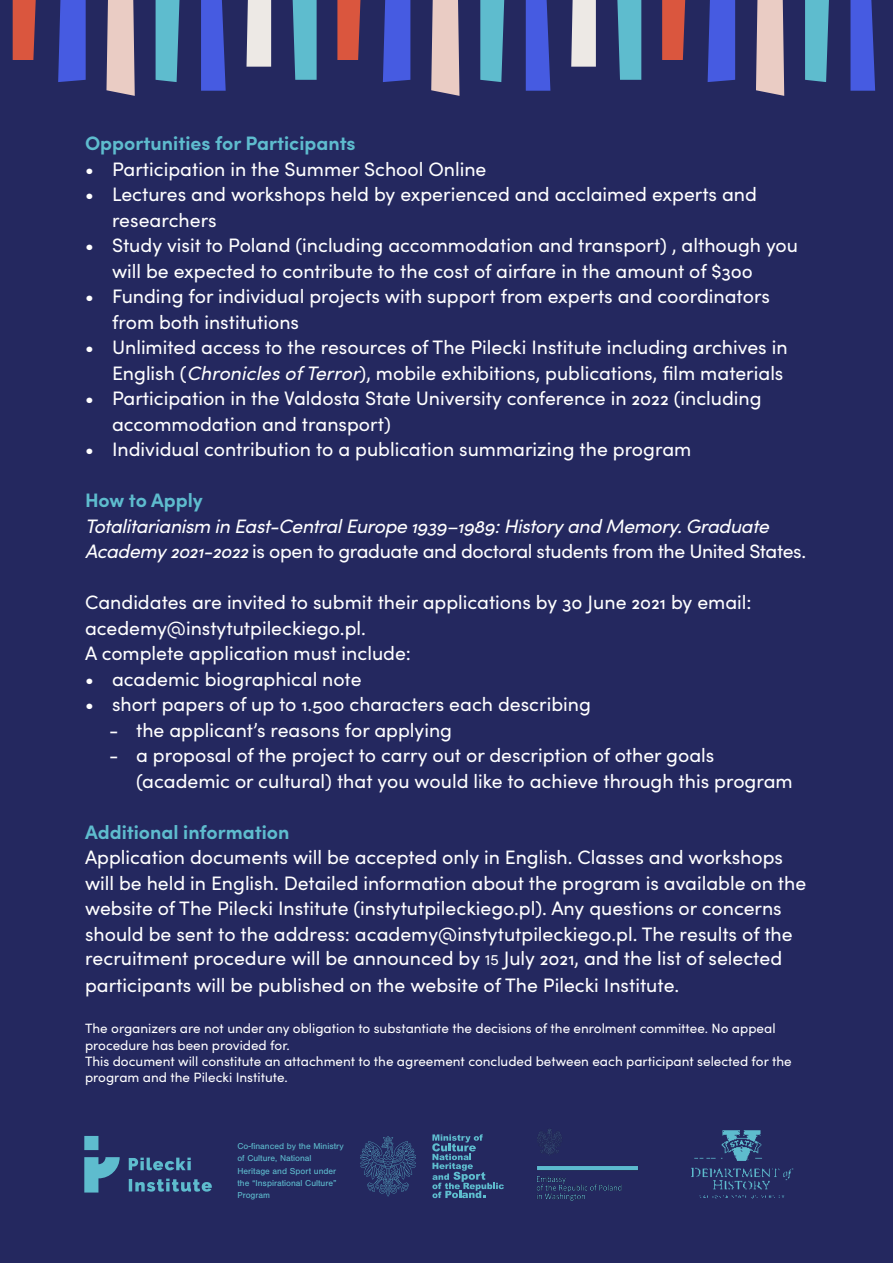
<style>
.page{position:relative;width:893px;height:1263px;background:#24285f}
.page>*{position:absolute;margin:0;border:0;box-sizing:border-box;transform-origin:0 0}
.t1{font:19.5px/25.5px "Sofia Pro";color:#fff}
.t2{font:italic 19.5px/25.5px "Sofia Pro";letter-spacing:-.02em;color:#fff}
.t3{font:700 19.5px "Sofia Pro";color:#5ebcce}
.t4{font:13.5px/16.2px "Sofia Pro";color:#fff}
.t5{font:8.85px/12.3px "Nimbus San";color:#5ebcce}
.s1{font-style:italic}
.s2{font-style:normal}
.s3{font-size:15px}
.s4{font-style:inherit}
</style>
<div class="page">
<svg style="left:156px;top:0;width:23px;height:82px;background:#5ab3c7"></svg>
<svg style="left:13px;top:0;width:23px;height:60px"></svg>
<svg style="left:106px;top:0;width:29px;height:96px;background:#d5bab9"></svg>
<svg style="left:246px;top:0;width:25px;height:67px;background:#e2dedd"></svg>
<svg style="left:58px;top:0;width:28px;height:82px;background:#4357d7"></svg>
<svg style="left:201px;top:0;width:25px;height:91px;background:#4256d4"></svg>
<svg style="left:617px;top:0;width:24px;height:80px;background:#59b1c5"></svg>
<svg style="left:805px;top:0;width:24px;height:82px;background:#59b0c5"></svg>
<svg style="left:662px;top:0;width:23px;height:60px"></svg>
<svg style="left:756px;top:0;width:28px;height:96px;background:#dbbfbc"></svg>
<div style="left:708px;top:0;width:27px;height:82px;background:#465be1"></div>
<svg style="left:850px;top:0;width:25px;height:91px;background:#4256d4"></svg>
<svg style="left:293px;top:0;width:24px;height:80px;background:#5ab3c7"></svg>
<svg style="left:480px;top:0;width:24px;height:82px;background:#59b0c5"></svg>
<svg style="left:337px;top:0;width:23px;height:60px"></svg>
<svg style="left:431px;top:0;width:28px;height:96px;background:#dbbfbc"></svg>
<svg style="left:571px;top:0;width:25px;height:67px;background:#e3e0de"></svg>
<svg style="left:383px;top:0;width:27px;height:82px;background:#4458da"></svg>
<svg style="left:526px;top:0;width:24px;height:91px;background:#4357d8"></svg>
<svg style="left:360px;top:1136px;width:56px;height:60px"></svg>
<svg style="left:432px;top:1134px;width:72px;height:64px"></svg>
<svg style="left:129px;top:1178px;width:83px;height:14px"></svg>
<svg style="left:129px;top:1157px;width:62px;height:13px"></svg>
<svg style="left:84px;top:1136px;width:36px;height:56px"></svg>
<img style="left:691px;top:1130px;width:103px;height:69px">
<img style="left:536px;top:1129px;width:102px;height:72px">
<p class="t3" style="left:85px;top:128px;width:272px">Opportunities for Participants</p>
<p class="t1" style="left:85px;top:155px;width:403px">• Participation in the Summer School Online</p>
<p class="t1" style="left:112px;top:180px;width:646px;text-indent:-27px">• Lectures and workshops held by experienced and acclaimed experts and researchers</p>
<p class="t1" style="left:112px;top:231px;width:687px;text-indent:-27px">• Study visit to Poland (including accommodation and transport) , although you will be expected to contribute to the cost of airfare in the amount of $300</p>
<p class="t1" style="left:112px;top:282px;width:659px;text-indent:-27px">• Funding for individual projects with support from experts and coordinators from both institutions</p>
<p class="t1" style="left:85px;top:333px;width:704px;text-align:right">• Unlimited access to the resources of The Pilecki Institute including archives in<br>English (<span class="s1">Chronicles of Terror</span>), mobile exhibitions, publications, film materials</p>
<p class="t1" style="left:112px;top:384px;width:651px;text-indent:-27px">• Participation in the Valdosta State University conference in 2022 (including accommodation and transport)</p>
<p class="t1" style="left:85px;top:435px;width:608px">• Individual contribution to a publication summarizing the program</p>
<p class="t3" style="left:85px;top:485px;width:119px">How to Apply</p>
<p class="t2" style="left:85px;top:512px;width:723px">Totalitarianism in East-Central Europe 1939–1989: History and Memory. Graduate<br>Academy 2021-2022 <span class="s2">is open to graduate and doctoral students from the United States.</span></p>
<p class="t1" style="left:85px;top:588px;width:668px">Candidates are invited to submit their applications by 30 June 2021 by email: acedemy@instytutpileckiego.pl.<br>A complete application must include:</p>
<p class="t1" style="left:85px;top:665px;width:278px">• academic biographical note</p>
<p class="t1" style="left:85px;top:690px;width:507px">• short papers of up to 1.500 characters each describing</p>
<p class="t1" style="left:109px;top:716px;width:345px">- the applicant’s reasons for applying</p>
<p class="t1" style="left:136px;top:741px;width:658px;text-indent:-27px">- a proposal of the project to carry out or description of other goals (academic or cultural) that you would like to achieve through this program</p>
<p class="t3" style="left:85px;top:817px;width:206px">Additional information</p>
<p class="t1" style="left:85px;top:844px;width:723px;line-height:25px">Application documents will be accepted only in English. Classes and workshops will be held in English. Detailed information about the program is available on the website of The Pilecki Institute (instytutpileckiego.pl). Any questions or concerns should be sent to the address: academy@instytutpileckiego.pl. The results of the recruitment procedure will be announced by <span class="s3">15</span> J<span class="s4">ul</span>y 2021, and the list of selected</p>
<p class="t1" style="left:85px;top:971px;width:596px">participants will be published on the website of The Pilecki Institute.</p>
<p class="t4" style="left:85px;top:1020px;width:708px">The organizers are not under any obligation to substantiate the decisions of the enrolment committee. No appeal procedure has been provided for.<br>This document will constitute an attachment to the agreement concluded between each participant selected for the program and the Pilecki Institute.</p>
<p class="t5" style="left:237px;top:1140px;width:108px">Co-financed by the Ministry of Culture, National<br>Heritage and Sport under the “Inspirational Culture”<br>Program</p>
</div>
